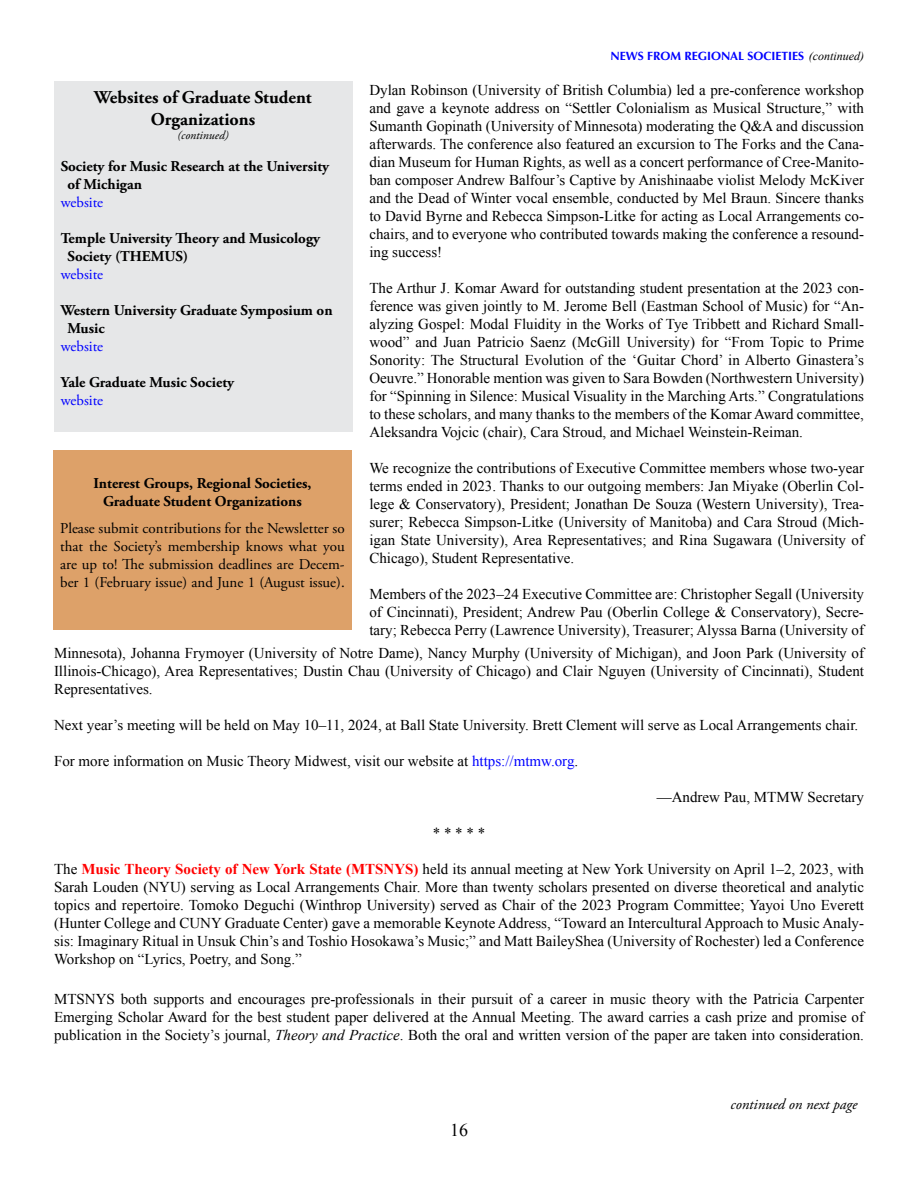
<style>
.page{position:relative;width:918px;height:1188px;background:#fff}
.page>*{position:absolute;margin:0;border:0;box-sizing:border-box;transform-origin:0 0}
.t1{font:700 18px/21.6px "Adobe Garamond Pro";color:#000;text-align:center}
.t2{font:18px "Times New Roman";color:#000}
.t3{font:15px/18px "Times New Roman";color:#000;text-align:justify}
.t4{font:700 15px/18px "Adobe Garamond Pro";color:#000}
.t5{font:15px/18px "Adobe Garamond Pro";color:#000;text-align:justify}
.t6{font:15px "Adobe Garamond Pro";color:#00f}
.t7{font:italic 15px "Adobe Garamond Pro";color:#000}
.t8{font:700 12px "Optima";color:#00f}
.t9{font:italic 12px "Adobe Garamond Pro";color:#000}
.s1{font-family:"Times New Roman";font-weight:400;font-style:italic;color:#000}
.s2{color:#00f}
.s3{font-weight:700;color:#f00}
.s4{font-style:italic}
</style>
<div class="page">
<div style="left:54px;top:81px;width:298px;height:351px;background:#e6e7e8"></div>
<div style="left:53px;top:450px;width:299px;height:180px;background:#dda169"></div>
<p class="t1" style="left:94px;top:87px;width:219px">Websites of Graduate Student<br>Organizations</p>
<p class="t9" style="left:177px;top:128px;width:53px">(continued)</p>
<p class="t4" style="left:68px;top:158px;width:263px;text-indent:-7px">Society for Music Research at the University of Michigan</p>
<p class="t6" style="left:61px;top:194px;width:44px">website</p>
<p class="t4" style="left:68px;top:230px;width:254px;text-indent:-7px">Temple University Theory and Musicology<br>Society (THEMUS)</p>
<p class="t6" style="left:61px;top:266px;width:44px">website</p>
<p class="t4" style="left:68px;top:302px;width:267px;text-indent:-7px">Western University Graduate Symposium on<br>Music</p>
<p class="t6" style="left:61px;top:338px;width:44px">website</p>
<p class="t4" style="left:61px;top:374px;width:175px">Yale Graduate Music Society</p>
<p class="t6" style="left:61px;top:392px;width:44px">website</p>
<p class="t4" style="left:94px;top:474px;width:219px;text-align:center">Interest Groups, Regional Societies,<br>Graduate Student Organizations</p>
<p class="t5" style="left:60px;top:520px;width:286px">Please submit contributions for the Newsletter so that the Society’s membership knows what you are up to! The submission deadlines are Decem&shy;ber 1 (February issue) and June 1 (August issue).</p>
<p class="t8" style="left:610px;top:49px;width:255px">NEWS FROM REGIONAL SOCIETIES <span class="s1">(continued)</span></p>
<p class="t3" style="left:369px;top:81px;width:496px">Dylan Robinson (University of British Columbia) led a pre-conference workshop and gave a keynote address on “Settler Colonialism as Musical Structure,” with Sumanth Gopinath (University of Minnesota) moderating the Q&amp;A and discussion afterwards. The conference also featured an excursion to The Forks and the Cana&shy;dian Museum for Human Rights, as well as a concert performance of Cree-Manito&shy;ban composer Andrew Balfour’s Captive by Anishinaabe violist Melody McKiver and the Dead of Winter vocal ensemble, conducted by Mel Braun. Sincere thanks to David Byrne and Rebecca Simpson-Litke for acting as Local Arrangements co&shy;chairs, and to everyone who contributed towards making the conference a resound&shy;ing success!</p>
<p class="t3" style="left:369px;top:279px;width:496px">The Arthur J. Komar Award for outstanding student presentation at the 2023 con&shy;ference was given jointly to M. Jerome Bell (Eastman School of Music) for “An&shy;alyzing Gospel: Modal Fluidity in the Works of Tye Tribbett and Richard Small&shy;wood” and Juan Patricio Saenz (McGill University) for “From Topic to Prime Sonority: The Structural Evolution of the ‘Guitar Chord’ in Alberto Ginastera’s Oeuvre.” Honorable mention was given to Sara Bowden (Northwestern University) for “Spinning in Silence: Musical Visuality in the Marching Arts.” Congratulations to these scholars, and many thanks to the members of the Komar Award committee, Aleksandra Vojcic (chair), Cara Stroud, and Michael Weinstein-Reiman.</p>
<p class="t3" style="left:369px;top:459px;width:496px">We recognize the contributions of Executive Committee members whose two-year terms ended in 2023. Thanks to our outgoing members: Jan Miyake (Oberlin Col&shy;lege &amp; Conservatory), President; Jonathan De Souza (Western University), Trea&shy;surer; Rebecca Simpson-Litke (University of Manitoba) and Cara Stroud (Mich&shy;igan State University), Area Representatives; and Rina Sugawara (University of Chicago), Student Representative.</p>
<p class="t3" style="left:369px;top:585px;width:496px">Members of the 2023–24 Executive Committee are: Christopher Segall (University of Cincinnati), President; Andrew Pau (Oberlin College &amp; Conservatory), Secre&shy;tary; Rebecca Perry (Lawrence University), Treasurer; Alyssa Barna (University of</p>
<p class="t3" style="left:54px;top:644px;width:812px">Minnesota), Johanna Frymoyer (University of Notre Dame), Nancy Murphy (University of Michigan), and Joon Park (University of Illinois-Chicago), Area Representatives; Dustin Chau (University of Chicago) and Clair Nguyen (University of Cincinnati), Student Representatives.</p>
<p class="t3" style="left:54px;top:716px;width:806px">Next year’s meeting will be held on May 10–11, 2024, at Ball State University. Brett Clement will serve as Local Arrangements chair.</p>
<p class="t3" style="left:54px;top:752px;width:526px">For more information on Music Theory Midwest, visit our website at <span class="s2">https://mtmw.org</span>.</p>
<p class="t3" style="left:657px;top:788px;width:209px">—Andrew Pau, MTMW Secretary</p>
<p class="t3" style="left:433px;top:824px;width:54px">* * * * *</p>
<p class="t3" style="left:54px;top:860px;width:812px">The <span class="s3">Music Theory Society of New York State (MTSNYS)</span> held its annual meeting at New York University on April 1–2, 2023, with Sarah Louden (NYU) serving as Local Arrangements Chair. More than twenty scholars presented on diverse theoretical and analytic topics and repertoire. Tomoko Deguchi (Winthrop University) served as Chair of the 2023 Program Committee; Yayoi Uno Everett (Hunter College and CUNY Graduate Center) gave a memorable Keynote Address, “Toward an Intercultural Approach to Music Analy&shy;sis: Imaginary Ritual in Unsuk Chin’s and Toshio Hosokawa’s Music;” and Matt BaileyShea (University of Rochester) led a Conference Workshop on “Lyrics, Poetry, and Song.”</p>
<p class="t3" style="left:54px;top:990px;width:812px">MTSNYS both supports and encourages pre-professionals in their pursuit of a career in music theory with the Patricia Carpenter Emerging Scholar Award for the best student paper delivered at the Annual Meeting. The award carries a cash prize and promise of publication in the Society’s journal, <span class="s4">Theory and Practice</span>. Both the oral and written version of the paper are taken into consideration.</p>
<p class="t2" style="left:450px;top:1118px;width:19px">16</p>
<p class="t7" style="left:731px;top:1095px;width:128px">continued on next page</p>
</div>
